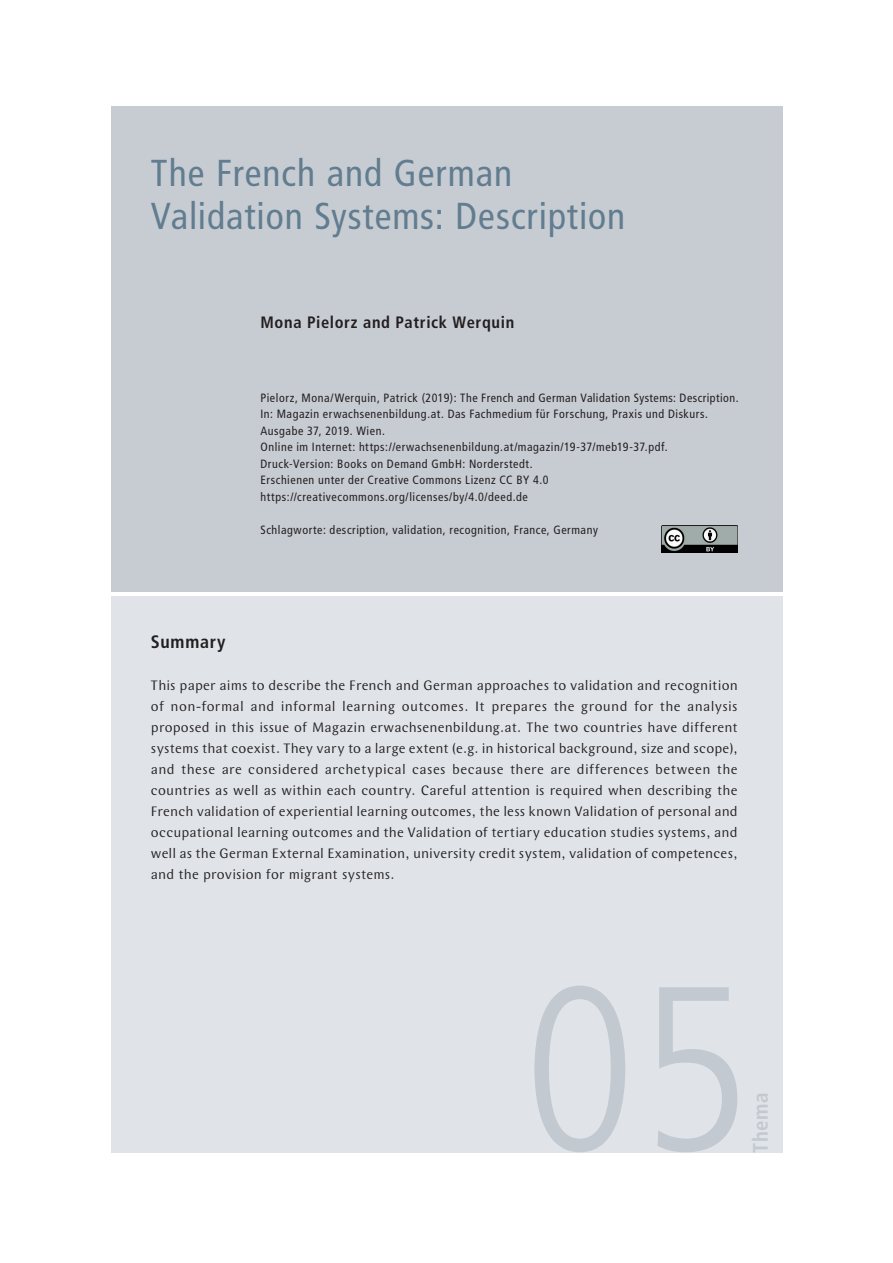
<style>
.page{position:relative;width:893px;height:1263px;background:#fff}
.page>*{position:absolute;margin:0;border:0;box-sizing:border-box;transform-origin:0 0}
.t1{font:300 condensed 234px "Frutiger LT Std";color:#c3c9d1}
.t2{font:condensed 37.5px/43.5px "Frutiger LT Std";letter-spacing:.025em;color:#617d8f}
.t3{font:700 condensed 21px "Frutiger LT Std";letter-spacing:.015em;color:#c3c9d1}
.t4{font:700 condensed 18px "Frutiger LT Std";letter-spacing:.04em;color:#231f20}
.t5{font:700 condensed 16.5px "Frutiger LT Std";letter-spacing:.04em;color:#231f20}
.t6{font:14.25px/21px "Wunderlich";letter-spacing:.01em;color:#231f20;text-align:justify}
.t7{font:condensed 12px/16.5px "Frutiger LT Std";letter-spacing:.045em;color:#231f20}
</style>
<div class="page">
<div style="left:111px;top:106px;width:671px;height:486px;background:#c7ccd3"></div>
<div style="left:111px;top:596px;width:671px;height:556px;background:#e0e4e8"></div>
<img style="left:661px;top:526px;width:77px;height:27px">
<h2 class="t2" style="left:151px;top:151px;width:476px">The French and German<br>Validation Systems: Description</h2>
<p class="t5" style="left:260px;top:312px;width:255px">Mona Pielorz and Patrick Werquin</p>
<p class="t7" style="left:260px;top:389px;width:480px">Pielorz, Mona/Werquin, Patrick (2019): The French and German Validation Systems: Description.<br>In: Magazin erwachsenenbildung.at. Das Fachmedium für Forschung, Praxis und Diskurs.<br>Ausgabe 37, 2019. Wien.<br>Online im Internet: https://erwachsenenbildung.at/magazin/19-37/meb19-37.pdf.<br>Druck-Version: Books on Demand GmbH: Norderstedt.<br>Erschienen unter der Creative Commons Lizenz CC BY 4.0 https://creativecommons.org/licenses/by/4.0/deed.de</p>
<p class="t7" style="left:260px;top:521px;width:339px">Schlagworte: description, validation, recognition, France, Germany</p>
<p class="t4" style="left:151px;top:631px;width:76px">Summary</p>
<p class="t6" style="left:151px;top:674px;width:588px">This paper aims to describe the French and German approaches to validation and recognition of non-formal and informal learning outcomes. It prepares the ground for the analysis proposed in this issue of Magazin erwachsenenbildung.at. The two countries have different systems that coexist. They vary to a large extent (e.g. in historical background, size and scope), and these are considered archetypical cases because there are differences between the countries as well as within each country. Careful attention is required when describing the French validation of experiential learning outcomes, the less known Validation of personal and occupational learning outcomes and the Validation of tertiary education studies systems, and well as the German External Examination, university credit system, validation of competences, and the provision for migrant systems.</p>
<h1 class="t1" style="left:524px;top:937px;width:227px">05</h1>
<h3 class="t3" style="left:748px;top:1152px;width:61px;rotate:-90deg">Thema</h3>
</div>
